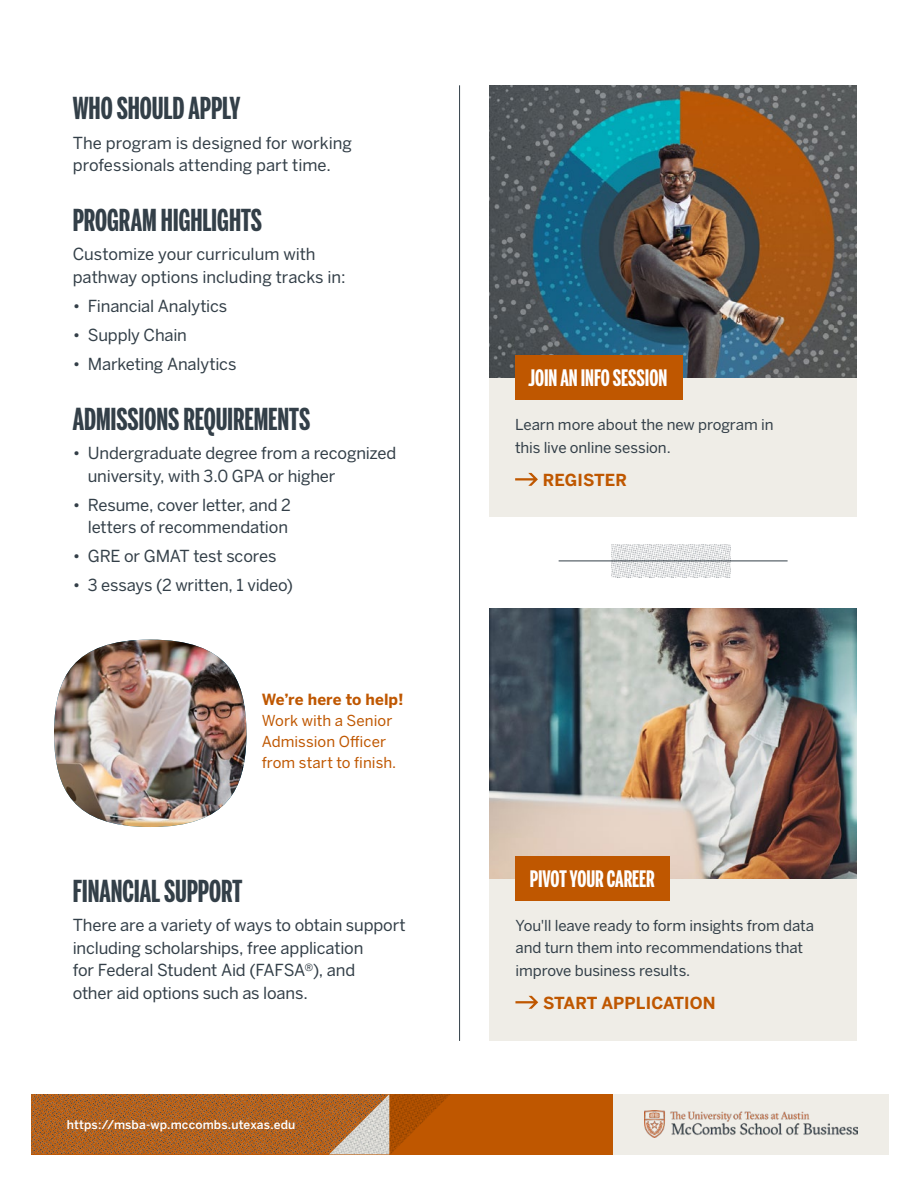
<style>
.page{position:relative;width:918px;height:1188px;background:#fff}
.page>*{position:absolute;margin:0;border:0;box-sizing:border-box;transform-origin:0 0}
.t1{font:700 30px "Benton Sans Extra Compressed";letter-spacing:-.005em;color:#333f48}
.t2{font:700 22.5px "Benton Sans Extra Compressed";letter-spacing:-.005em;color:#fff}
.t3{font:16.5px/22.5px "Benton Sans";letter-spacing:-.01em;color:#333f48}
.t4{font:700 16.5px "Benton Sans";letter-spacing:.01em;color:#bf5700}
.t5{font:700 15.3px "Benton Sans";letter-spacing:.005em;color:#bf5700}
.t6{font:15px/22.5px "Benton Sans";letter-spacing:-.005em;color:#333f48}
.t7{font:15px/21px "Benton Sans";letter-spacing:.005em;color:#bf5700}
.t8{font:500 12px "Benton Sans";letter-spacing:.015em;color:#fff}
</style>
<div class="page">
<div style="left:489px;top:85px;width:368px;height:432px;background:#efede7"></div>
<img style="left:489px;top:85px;width:368px;height:292px">
<div style="left:489px;top:609px;width:368px;height:432px;background:#efede7"></div>
<img style="left:489px;top:609px;width:368px;height:270px">
<svg style="left:515px;top:473px;width:23px;height:13px"></svg>
<svg style="left:515px;top:996px;width:23px;height:13px"></svg>
<hr style="left:459px;top:85px;width:1px;height:956px;background:#333f48">
<hr style="left:559px;top:561px;width:229px;height:1px;background:#333f48">
<div style="left:31px;top:1094px;width:582px;height:60px;background:#bf5700"></div>
<img style="left:31px;top:1094px;width:298px;height:60px">
<div style="left:613px;top:1094px;width:276px;height:61px;background:#efede7"></div>
<img style="left:644px;top:1111px;width:214px;height:27px">
<img style="left:329px;top:1094px;width:122px;height:61px">
<div style="left:515px;top:355px;width:168px;height:44px;background:#bf5700"></div>
<div style="left:515px;top:857px;width:155px;height:44px;background:#bf5700"></div>
<img style="left:54px;top:640px;width:193px;height:187px">
<img style="left:612px;top:545px;width:118px;height:32px">
<h1 class="t1" style="left:73px;top:90px;width:169px">WHO SHOULD APPLY</h1>
<p class="t3" style="left:73px;top:131px;width:281px">The program is designed for working professionals attending part time.</p>
<h1 class="t1" style="left:73px;top:202px;width:191px">PROGRAM HIGHLIGHTS</h1>
<p class="t3" style="left:73px;top:243px;width:274px">Customize your curriculum with pathway options including tracks in:</p>
<p class="t3" style="left:73px;top:295px;width:156px">• Financial Analytics</p>
<p class="t3" style="left:73px;top:324px;width:116px">• Supply Chain</p>
<p class="t3" style="left:73px;top:352px;width:165px">• Marketing Analytics</p>
<h1 class="t1" style="left:73px;top:400px;width:239px">ADMISSIONS REQUIREMENTS</h1>
<p class="t3" style="left:88px;top:442px;width:310px;text-indent:-15px">• Undergraduate degree from a recognized university, with 3.0 GPA or higher</p>
<p class="t3" style="left:73px;top:493px;width:220px;text-align:right">• Resume, cover letter, and 2 letters of recommendation</p>
<p class="t3" style="left:73px;top:544px;width:205px">• GRE or GMAT test scores</p>
<p class="t3" style="left:73px;top:573px;width:222px">• 3 essays (2 written, 1 video)</p>
<p class="t5" style="left:262px;top:690px;width:143px">We’re here to help!</p>
<p class="t7" style="left:262px;top:710px;width:136px">Work with a Senior<br>Admission Officer from start to finish.</p>
<h1 class="t1" style="left:73px;top:872px;width:171px">FINANCIAL SUPPORT</h1>
<p class="t3" style="left:73px;top:914px;width:335px">There are a variety of ways to obtain support including scholarships, free application<br>for Federal Student Aid (FAFSA®), and<br>other aid options such as loans.</p>
<p class="t8" style="left:67px;top:1117px;width:230px">https://msba-wp.mccombs.utexas.edu</p>
<h2 class="t2" style="left:528px;top:364px;width:140px">JOIN AN INFO SESSION</h2>
<p class="t6" style="left:515px;top:413px;width:260px">Learn more about the new program in this live online session.</p>
<p class="t4" style="left:543px;top:470px;width:86px">REGISTER</p>
<h2 class="t2" style="left:530px;top:865px;width:126px">PIVOT YOUR CAREER</h2>
<p class="t6" style="left:515px;top:914px;width:300px">You'll leave ready to form insights from data and turn them into recommendations that improve business results.</p>
<p class="t4" style="left:543px;top:993px;width:174px">START APPLICATION</p>
</div>
